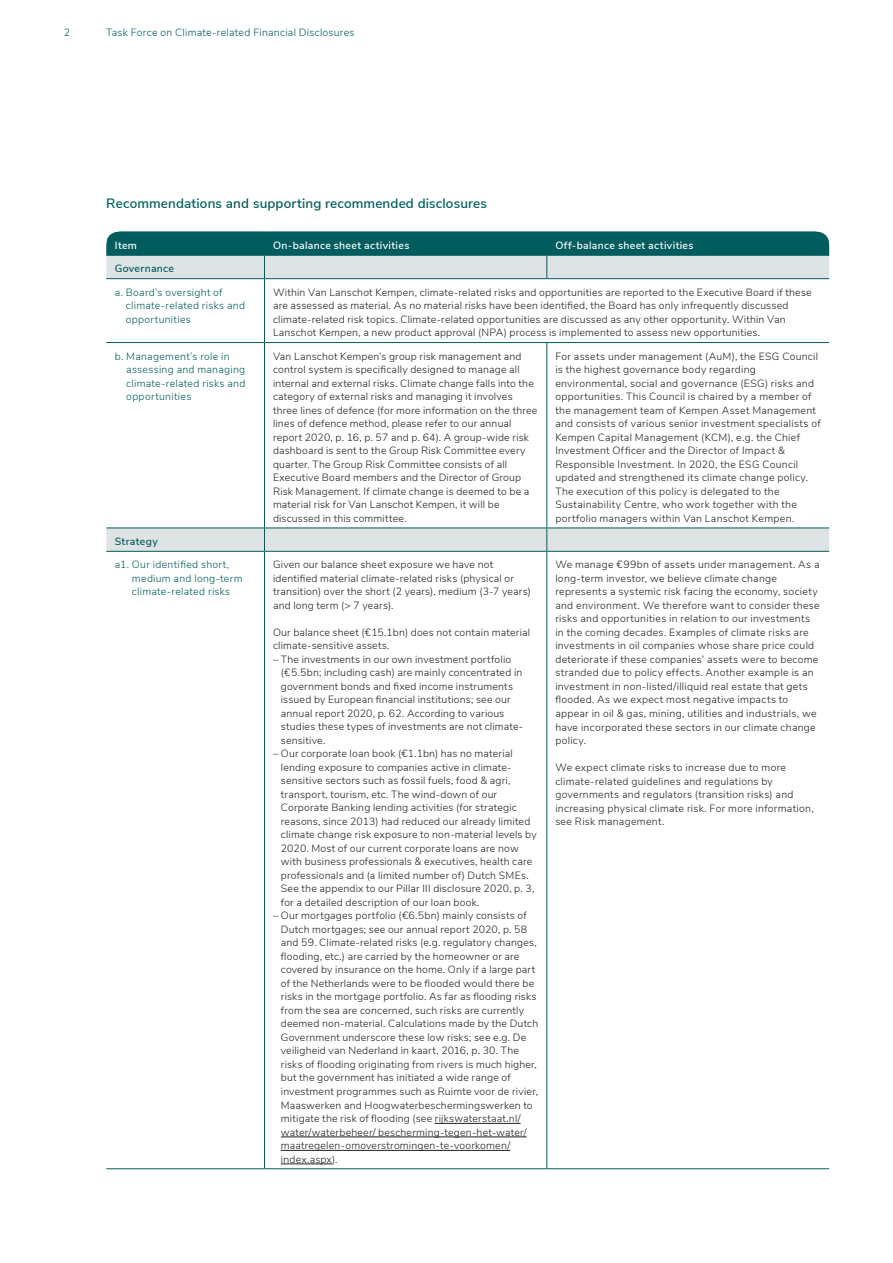
<style>
.page{position:relative;width:893px;height:1263px;background:#fff}
.page>*{position:absolute;margin:0;border:0;box-sizing:border-box;transform-origin:0 0}
.t1{font:600 13.5px "Nunito Sans";letter-spacing:.01em;color:#015c5e}
.t2{font:300 10.5px/13.5px "Nunito Sans";letter-spacing:.02em;color:#231f20}
.t3{font:300 10.5px/13.5px "Nunito Sans";letter-spacing:.025em;color:#015c5e}
.t4{font:600 10.5px "Nunito Sans";letter-spacing:.03em;color:#fff}
.t5{font:600 10.5px "Nunito Sans";letter-spacing:.03em;color:#015c5e}
</style>
<div class="page">
<svg style="left:106px;top:279px;width:723px;height:272px"></svg>
<hr style="left:106px;top:278px;width:158px;height:1px;background:#015c5e">
<hr style="left:264px;top:278px;width:283px;height:1px;background:#015c5e">
<hr style="left:264px;top:279px;width:1px;height:63px;background:#015c5e">
<hr style="left:547px;top:278px;width:282px;height:1px;background:#015c5e">
<hr style="left:106px;top:342px;width:158px;height:1px;background:#015c5e">
<hr style="left:264px;top:342px;width:283px;height:1px;background:#015c5e">
<hr style="left:264px;top:343px;width:1px;height:185px;background:#015c5e">
<hr style="left:547px;top:342px;width:282px;height:1px;background:#015c5e">
<hr style="left:546px;top:343px;width:1px;height:185px;background:#015c5e">
<hr style="left:106px;top:528px;width:158px;height:1px;background:#015c5e">
<hr style="left:264px;top:528px;width:283px;height:1px;background:#015c5e">
<svg style="left:264px;top:528px;width:1px;height:23px"></svg>
<hr style="left:547px;top:528px;width:282px;height:1px;background:#015c5e">
<svg style="left:546px;top:528px;width:1px;height:23px"></svg>
<hr style="left:106px;top:551px;width:158px;height:1px;background:#015c5e">
<hr style="left:264px;top:551px;width:283px;height:1px;background:#015c5e">
<hr style="left:264px;top:552px;width:1px;height:616px;background:#015c5e">
<hr style="left:547px;top:551px;width:282px;height:1px;background:#015c5e">
<hr style="left:546px;top:552px;width:1px;height:616px;background:#015c5e">
<hr style="left:106px;top:1168px;width:158px;height:1px;background:#015c5e">
<hr style="left:264px;top:1168px;width:283px;height:1px;background:#015c5e">
<hr style="left:547px;top:1168px;width:282px;height:1px;background:#015c5e">
<hr style="left:435px;top:1123px;width:86px;height:1px;background:#231f20">
<hr style="left:281px;top:1136px;width:246px;height:1px;background:#231f20">
<hr style="left:281px;top:1150px;width:229px;height:1px;background:#231f20">
<hr style="left:281px;top:1163px;width:51px;height:1px;background:#231f20">
<svg style="left:106px;top:231px;width:724px;height:47px;background:#6b9d9f"></svg>
<p class="t3" style="left:64px;top:25px;width:8px">2</p>
<p class="t3" style="left:106px;top:25px;width:250px">Task Force on Climate-related Financial Disclosures</p>
<p class="t1" style="left:106px;top:193px;width:382px">Recommendations and supporting recommended disclosures</p>
<p class="t4" style="left:115px;top:238px;width:24px">Item</p>
<p class="t4" style="left:273px;top:238px;width:138px">On-balance sheet activities</p>
<p class="t4" style="left:555px;top:238px;width:140px">Off-balance sheet activities</p>
<p class="t5" style="left:115px;top:261px;width:61px">Governance</p>
<p class="t3" style="left:126px;top:285px;width:121px;text-indent:-11px">a. Board’s oversight of climate-related risks and opportunities</p>
<p class="t2" style="left:273px;top:285px;width:540px">Within Van Lanschot Kempen, climate-related risks and opportunities are reported to the Executive Board if these are assessed as material. As no material risks have been identified, the Board has only infrequently discussed climate-related risk topics. Climate-related opportunities are discussed as any other opportunity. Within Van Lanschot Kempen, a new product approval (NPA) process is implemented to assess new opportunities.</p>
<p class="t3" style="left:126px;top:348px;width:121px;text-indent:-11px">b. Management’s role in assessing and managing climate-related risks and opportunities</p>
<p class="t2" style="left:273px;top:348px;width:266px">Van Lanschot Kempen’s group risk management and control system is specifically designed to manage all internal and external risks. Climate change falls into the category of external risks and managing it involves three lines of defence (for more information on the three lines of defence method, please refer to our annual report 2020, p. 16, p. 57 and p. 64). A group-wide risk dashboard is sent to the Group Risk Committee every quarter. The Group Risk Committee consists of all Executive Board members and the Director of Group Risk Management. If climate change is deemed to be a material risk for Van Lanschot Kempen, it will be discussed in this committee.</p>
<p class="t2" style="left:555px;top:349px;width:267px">For assets under management (AuM), the ESG Council is the highest governance body regarding environmental, social and governance (ESG) risks and opportunities. This Council is chaired by a member of the management team of Kempen Asset Management and consists of various senior investment specialists of Kempen Capital Management (KCM), e.g. the Chief Investment Officer and the Director of Impact &amp; Responsible Investment. In 2020, the ESG Council updated and strengthened its climate change policy.<br>The execution of this policy is delegated to the Sustainability Centre, who work together with the portfolio managers within Van Lanschot Kempen.</p>
<p class="t5" style="left:115px;top:534px;width:45px">Strategy</p>
<p class="t3" style="left:132px;top:557px;width:112px;text-indent:-17px">a1. Our identified short, medium and long-term climate-related risks</p>
<p class="t2" style="left:273px;top:557px;width:259px">Given our balance sheet exposure we have not identified material climate-related risks (physical or transition) over the short (2 years), medium (3-7 years) and long term (&gt; 7 years).</p>
<p class="t2" style="left:273px;top:625px;width:259px">Our balance sheet (€15.1bn) does not contain material climate-sensitive assets.</p>
<p class="t2" style="left:281px;top:652px;width:244px;text-indent:-8px">– The investments in our own investment portfolio (€5.5bn; including cash) are mainly concentrated in government bonds and fixed income instruments issued by European financial institutions; see our annual report 2020, p. 62. According to various studies these types of investments are not climate&shy;sensitive.</p>
<p class="t2" style="left:281px;top:746px;width:257px;text-indent:-8px">– Our corporate loan book (€1.1bn) has no material lending exposure to companies active in climate&shy;sensitive sectors such as fossil fuels, food &amp; agri, transport, tourism, etc. The wind-down of our Corporate Banking lending activities (for strategic reasons, since 2013) had reduced our already limited climate change risk exposure to non-material levels by 2020. Most of our current corporate loans are now with business professionals &amp; executives, health care professionals and (a limited number of) Dutch SMEs.<br>See the appendix to our Pillar III disclosure 2020, p. 3, for a detailed description of our loan book.</p>
<p class="t2" style="left:281px;top:908px;width:259px;text-indent:-8px">– Our mortgages portfolio (€6.5bn) mainly consists of Dutch mortgages; see our annual report 2020, p. 58 and 59. Climate-related risks (e.g. regulatory changes, flooding, etc.) are carried by the homeowner or are covered by insurance on the home. Only if a large part of the Netherlands were to be flooded would there be risks in the mortgage portfolio. As far as flooding risks from the sea are concerned, such risks are currently deemed non-material. Calculations made by the Dutch Government underscore these low risks; see e.g. De veiligheid van Nederland in kaart, 2016, p. 30. The risks of flooding originating from rivers is much higher, but the government has initiated a wide range of investment programmes such as Ruimte voor de rivier, Maaswerken and Hoogwaterbeschermingswerken to mitigate the risk of flooding (see rijkswaterstaat.nl/ water/waterbeheer/ bescherming-tegen-het-water/ maatregelen-omoverstromingen-te-voorkomen/ index.aspx).</p>
<p class="t2" style="left:555px;top:557px;width:266px">We manage €99bn of assets under management. As a long-term investor, we believe climate change represents a systemic risk facing the economy, society and environment. We therefore want to consider these risks and opportunities in relation to our investments in the coming decades. Examples of climate risks are investments in oil companies whose share price could deteriorate if these companies’ assets were to become stranded due to policy effects. Another example is an investment in non-listed/illiquid real estate that gets flooded. As we expect most negative impacts to appear in oil &amp; gas, mining, utilities and industrials, we have incorporated these sectors in our climate change policy.</p>
<p class="t2" style="left:555px;top:760px;width:260px">We expect climate risks to increase due to more climate-related guidelines and regulations by governments and regulators (transition risks) and increasing physical climate risk. For more information, see Risk management.</p>
</div>
